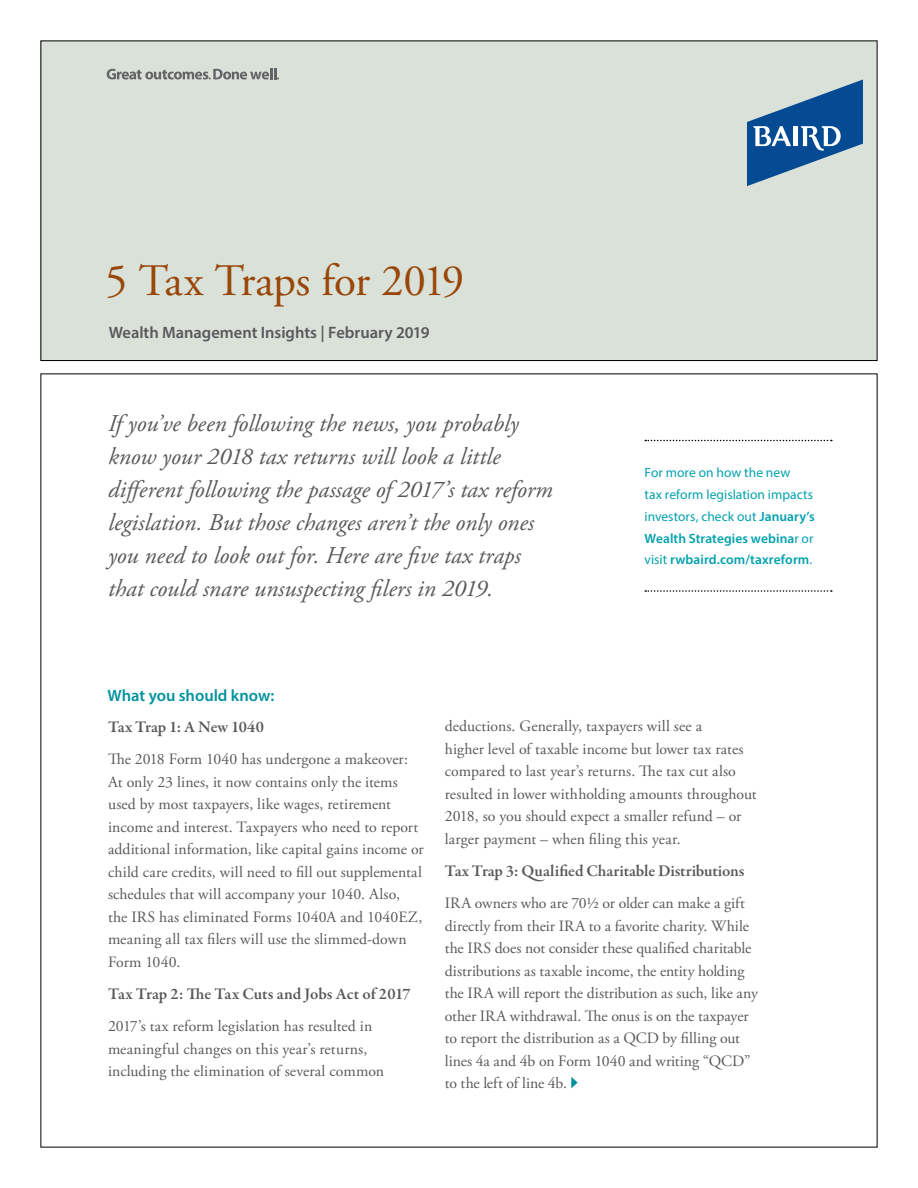
<style>
.page{position:relative;width:918px;height:1188px;background:#fff}
.page>*{position:absolute;margin:0;border:0;box-sizing:border-box;transform-origin:0 0}
.t1{font:45px "Adobe Garamond Pro";letter-spacing:-.01em;color:#994708}
.Opening_Subhead{font:italic 24px/33px "Adobe Garamond Pro";color:#58595b}
.Subhead_-_numbered{font:600 16.5px "Garamond Premr Pro";letter-spacing:-.005em;color:#58595b}
.t2{font:600 16.5px "Myriad Pro";letter-spacing:-.005em;color:#58595b}
.t3{font:600 16.5px "Myriad Pro";color:#00929f}
.Subhead_-_numbered-2{font:15.75px/22.5px "Adobe Garamond Pro";letter-spacing:.005em;color:#58595b}
.t4{font:13.5px/21.8px "Myriad Pro";letter-spacing:.005em;color:#00a1ae}
.s1{font-weight:600}
</style>
<div class="page">
<div style="left:41px;top:41px;width:836px;height:320px;background:#dae1d9"></div>
<svg style="left:747px;top:80px;width:116px;height:106px"></svg>
<svg style="left:107px;top:68px;width:172px;height:12px"></svg>
<svg style="left:571px;top:1077px;width:7px;height:11px"></svg>
<svg style="left:645px;top:440px;width:187px;height:1px"></svg>
<svg style="left:645px;top:590px;width:187px;height:2px"></svg>
<p class="t1" style="left:105px;top:253px;width:361px">5 Tax Traps for 2019</p>
<p class="t2" style="left:109px;top:322px;width:323px">Wealth Management Insights | February 2019</p>
<p class="Opening_Subhead" style="left:108px;top:408px;width:446px">If you’ve been following the news, you probably know your 2018 tax returns will look a little different following the passage of 2017’s tax reform legislation. But those changes aren’t the only ones you need to look out for. Here are five tax traps that could snare unsuspecting filers in 2019.</p>
<p class="t3" style="left:107px;top:685px;width:168px">What you should know:</p>
<p class="t4" style="left:645px;top:462px;width:172px">For more on how the new<br>tax reform legislation impacts investors, check out <span class="s1">January’s<br>Wealth Strategies webina</span>r or visit <span class="s1">rwbaird.com/taxreform</span>.</p>
<p class="Subhead_-_numbered" style="left:108px;top:717px;width:158px">Tax Trap 1: A New 1040</p>
<p class="Subhead_-_numbered-2" style="left:108px;top:748px;width:317px">The 2018 Form 1040 has undergone a makeover:<br>At only 23 lines, it now contains only the items used by most taxpayers, like wages, retirement income and interest. Taxpayers who need to report additional information, like capital gains income or child care credits, will need to fill out supplemental schedules that will accompany your 1040. Also,<br>the IRS has eliminated Forms 1040A and 1040EZ, meaning all tax filers will use the slimmed-down Form 1040.</p>
<p class="Subhead_-_numbered" style="left:108px;top:984px;width:304px">Tax Trap 2: The Tax Cuts and Jobs Act of 2017</p>
<p class="Subhead_-_numbered-2" style="left:108px;top:1015px;width:278px">2017’s tax reform legislation has resulted in meaningful changes on this year’s returns, including the elimination of several common</p>
<p class="Subhead_-_numbered-2" style="left:445px;top:716px;width:314px">deductions. Generally, taxpayers will see a<br>higher level of taxable income but lower tax rates compared to last year’s returns. The tax cut also resulted in lower withholding amounts throughout 2018, so you should expect a smaller refund – or larger payment – when filing this year.</p>
<p class="Subhead_-_numbered" style="left:445px;top:861px;width:301px">Tax Trap 3: Qualified Charitable Distributions</p>
<p class="Subhead_-_numbered-2" style="left:445px;top:893px;width:315px">IRA owners who are 70½ or older can make a gift directly from their IRA to a favorite charity. While the IRS does not consider these qualified charitable distributions as taxable income, the entity holding the IRA will report the distribution as such, like any other IRA withdrawal. The onus is on the taxpayer to report the distribution as a QCD by filling out lines 4a and 4b on Form 1040 and writing “QCD” to the left of line 4b.</p>
</div>
